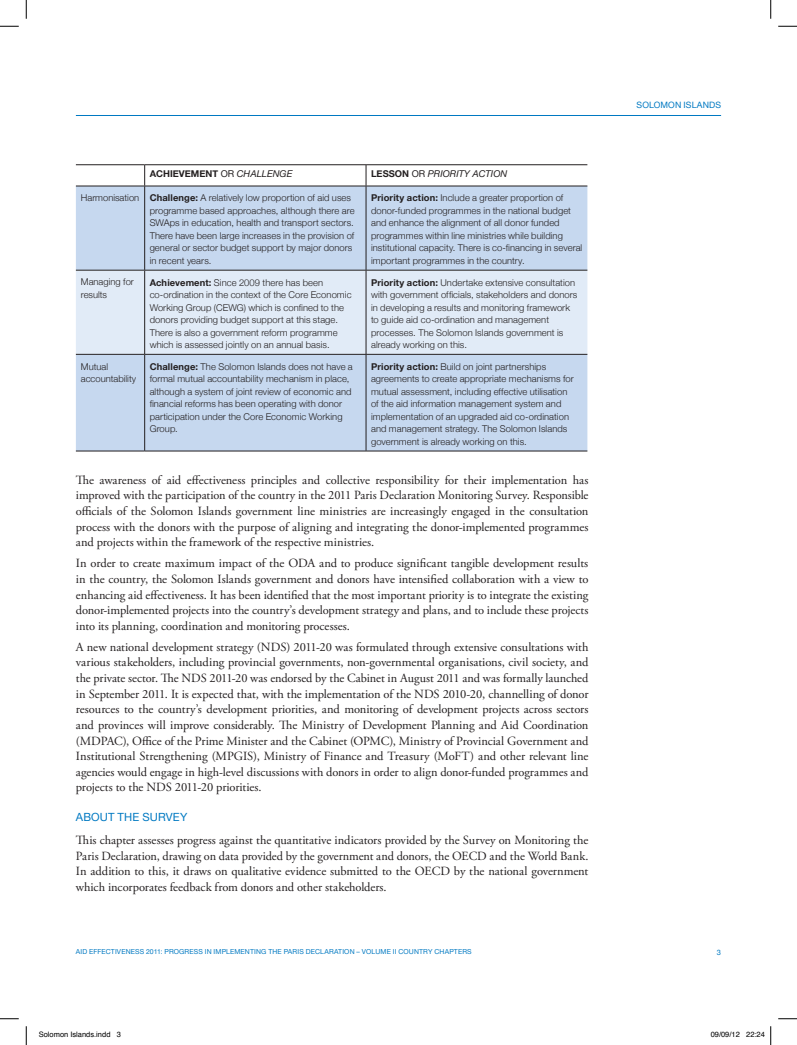
<style>
.page{position:relative;width:797px;height:1045px;background:#fff}
.page>*{position:absolute;margin:0;border:0;box-sizing:border-box;transform-origin:0 0}
.t1{font:12.5px/15.6px "Adobe Garamond Pro";color:#231f20;text-align:justify}
.t2{font:11.25px "Helvetica Neue";letter-spacing:.01em;color:#0079c2}
.t3{font:300 9.38px/12.5px "Helvetica Neue";letter-spacing:.01em;color:#231f20}
.t4{font:700 9.38px "Helvetica Neue";color:#231f20}
.t5{font:italic 9.38px "Helvetica Neue";color:#231f20}
.t6{font:8.75px "Helvetica Neue";letter-spacing:.01em;color:#0079c2}
.t7{font:7.5px "Helvetica";color:#000}
.t8{font:7.5px "Helvetica Neue";color:#0079c2}
.t9{font:6.88px "Helvetica Neue";letter-spacing:.025em;color:#0079c2}
.s1{font-weight:400}
.s2{font-weight:400;font-style:italic}
.s3{font-weight:700;font-style:normal}
.s4{font-style:normal}
.s5{font-weight:700}
</style>
<div class="page">
<hr style="left:76px;top:115px;width:645px;height:1px;background:#0079c2">
<div style="left:76px;top:187px;width:511px;height:264px;background:#c6d8ef"></div>
<div style="left:76px;top:271px;width:511px;height:83px;background:#e1ebf7"></div>
<hr style="left:76px;top:164px;width:69px;height:1px;background:#231f20">
<hr style="left:145px;top:164px;width:221px;height:1px;background:#231f20">
<svg style="left:144px;top:165px;width:1px;height:21px"></svg>
<hr style="left:366px;top:164px;width:221px;height:1px;background:#231f20">
<svg style="left:366px;top:165px;width:1px;height:21px"></svg>
<hr style="left:76px;top:186px;width:69px;height:1px;background:#231f20">
<hr style="left:145px;top:186px;width:221px;height:1px;background:#231f20">
<hr style="left:366px;top:186px;width:221px;height:1px;background:#231f20">
<hr style="left:145px;top:270px;width:221px;height:1px;background:#231f20">
<hr style="left:145px;top:354px;width:221px;height:1px;background:#231f20">
<hr style="left:145px;top:451px;width:221px;height:1px;background:#231f20">
<hr style="left:144px;top:186px;width:1px;height:84px;background:#231f20">
<hr style="left:76px;top:270px;width:69px;height:1px;background:#231f20">
<hr style="left:144px;top:270px;width:1px;height:84px;background:#231f20">
<hr style="left:76px;top:354px;width:69px;height:1px;background:#231f20">
<hr style="left:144px;top:355px;width:1px;height:96px;background:#231f20">
<hr style="left:76px;top:451px;width:69px;height:1px;background:#231f20">
<hr style="left:366px;top:186px;width:1px;height:84px;background:#231f20">
<hr style="left:366px;top:270px;width:221px;height:1px;background:#231f20">
<hr style="left:366px;top:270px;width:1px;height:84px;background:#231f20">
<hr style="left:366px;top:354px;width:221px;height:1px;background:#231f20">
<hr style="left:366px;top:355px;width:1px;height:96px;background:#231f20">
<hr style="left:366px;top:451px;width:221px;height:1px;background:#231f20">
<svg style="left:0;top:25px;width:19px;height:2px"></svg>
<svg style="left:778px;top:25px;width:19px;height:2px"></svg>
<svg style="left:0;top:1018px;width:19px;height:1px"></svg>
<svg style="left:778px;top:1018px;width:19px;height:1px"></svg>
<svg style="left:25px;top:0;width:2px;height:19px"></svg>
<svg style="left:25px;top:1026px;width:2px;height:19px"></svg>
<svg style="left:770px;top:0;width:1px;height:19px"></svg>
<svg style="left:770px;top:1026px;width:1px;height:19px"></svg>
<p class="t4" style="left:150px;top:166px;width:144px">ACHIEVEMENT <span class="s1">OR</span> <span class="s2">CHALLENGE</span></p>
<p class="t5" style="left:371px;top:166px;width:138px"><span class="s3">LESSON</span> <span class="s4">OR</span> PRIORITY ACTION</p>
<p class="t3" style="left:150px;top:191px;width:206px;text-indent:-69px">Harmonisation <span class="s5">Challenge:</span> A relatively low proportion of aid uses programme based approaches, although there are SWAps in education, health and transport sectors.<br>There have been large increases in the provision of general or sector budget support by major donors in recent years.</p>
<p class="t3" style="left:371px;top:191px;width:213px"><span class="s5">Priority action:</span> Include a greater proportion of donor-funded programmes in the national budget and enhance the alignment of all donor funded programmes within line ministries while building institutional capacity. There is co‑financing in several important programmes in the country.</p>
<p class="t3" style="left:81px;top:275px;width:54px">Managing for results</p>
<p class="t3" style="left:150px;top:275px;width:203px"><span class="s5">Achievement:</span> Since 2009 there has been co‑ordination in the context of the Core Economic Working Group (CEWG) which is confined to the donors providing budget support at this stage.<br>There is also a government reform programme which is assessed jointly on an annual basis.</p>
<p class="t3" style="left:371px;top:275px;width:208px"><span class="s5">Priority action:</span> Undertake extensive consultation with government officials, stakeholders and donors in developing a results and monitoring framework to guide aid co‑ordination and management processes. The Solomon Islands government is already working on this.</p>
<p class="t3" style="left:81px;top:359px;width:57px">Mutual accountability</p>
<p class="t3" style="left:150px;top:359px;width:205px"><span class="s5">Challenge:</span> The Solomon Islands does not have a formal mutual accountability mechanism in place, although a system of joint review of economic and financial reforms has been operating with donor participation under the Core Economic Working Group.</p>
<p class="t3" style="left:371px;top:359px;width:204px"><span class="s5">Priority action:</span> Build on joint partnerships agreements to create appropriate mechanisms for mutual assessment, including effective utilisation of the aid information management system and implementation of an upgraded aid co‑ordination and management strategy. The Solomon Islands government is already working on this.</p>
<p class="t1" style="left:76px;top:472px;width:514px">The awareness of aid effectiveness principles and collective responsibility for their implementation has improved with the participation of the country in the 2011 Paris Declaration Monitoring Survey. Responsible officials of the Solomon Islands government line ministries are increasingly engaged in the consultation process with the donors with the purpose of aligning and integrating the donor-implemented programmes and projects within the framework of the respective ministries.</p>
<p class="t1" style="left:76px;top:556px;width:514px">In order to create maximum impact of the ODA and to produce significant tangible development results in the country, the Solomon Islands government and donors have intensified collaboration with a view to enhancing aid effectiveness. It has been identified that the most important priority is to integrate the existing donor-implemented projects into the country’s development strategy and plans, and to include these projects into its planning, coordination and monitoring processes.</p>
<p class="t1" style="left:76px;top:639px;width:514px">A new national development strategy (NDS) 2011-20 was formulated through extensive consultations with various stakeholders, including provincial governments, non-governmental organisations, civil society, and the private sector. The NDS 2011-20 was endorsed by the Cabinet in August 2011 and was formally launched in September 2011. It is expected that, with the implementation of the NDS 2010-20, channelling of donor resources to the country’s development priorities, and monitoring of development projects across sectors and provinces will improve considerably. The Ministry of Development Planning and Aid Coordination (MDPAC), Office of the Prime Minister and the Cabinet (OPMC), Ministry of Provincial Government and Institutional Strengthening (MPGIS), Ministry of Finance and Treasury (MoFT) and other relevant line agencies would engage in high-level discussions with donors in order to align donor-funded programmes and projects to the NDS 2011-20 priorities.</p>
<p class="t2" style="left:76px;top:807px;width:113px">ABOUT THE SURVEY</p>
<p class="t1" style="left:76px;top:832px;width:514px">This chapter assesses progress against the quantitative indicators provided by the Survey on Monitoring the Paris Declaration, drawing on data provided by the government and donors, the OECD and the World Bank.<br>In addition to this, it draws on qualitative evidence submitted to the OECD by the national government which incorporates feedback from donors and other stakeholders.</p>
<p class="t6" style="left:636px;top:97px;width:86px">SOLOMON ISLANDS</p>
<p class="t9" style="left:76px;top:946px;width:397px">AID EFFECTIVENESS 2011: PROGRESS IN I MPLEMENTING THE PARIS DECLARATION – VOLUME II COUNTRY CHAPTERS</p>
<p class="t8" style="left:717px;top:946px;width:6px">3</p>
<p class="t7" style="left:39px;top:1029px;width:84px">Solomon Islands.indd 3</p>
<p class="t7" style="left:710px;top:1029px;width:56px">09/09/12 22:24</p>
</div>
